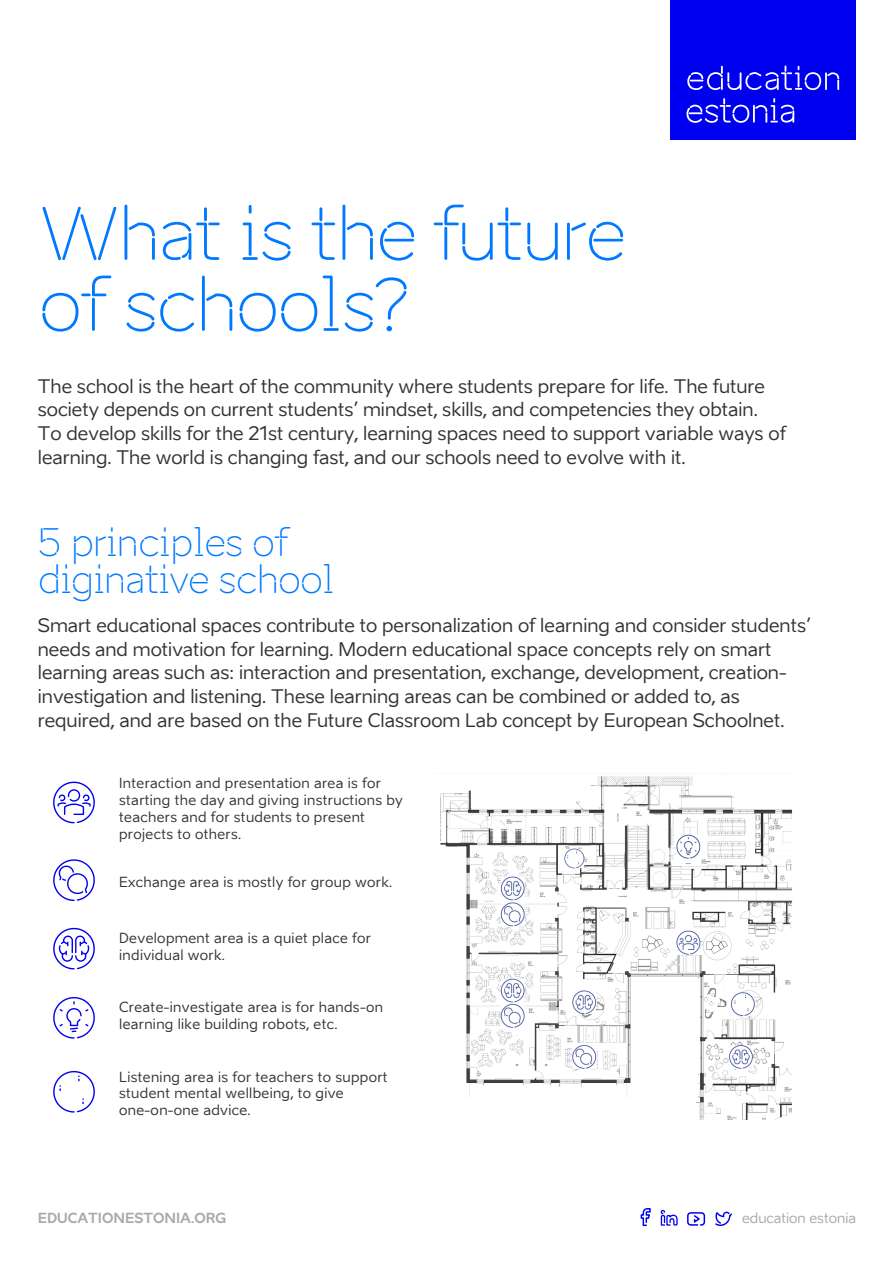
<style>
.page{position:relative;width:894px;height:1264px;background:#fff}
.page>*{position:absolute;margin:0;border:0;box-sizing:border-box;transform-origin:0 0}
.t1{font:71.7px "Aino Headline";letter-spacing:-.045em;color:#0078ff}
.t2{font:37.65px/37.2px "Aino Headline";letter-spacing:-.04em;color:#0078ff}
.t3{font:18.6px/23.7px "Aino";color:#323334}
.t4{font:13.8px/17px "Aino";letter-spacing:.025em;color:#323334}
.t5{font:700 13.8px "Aino";color:#a7a9ab}
.t6{font:13.8px "Aino";color:#a7a9ab}
</style>
<div class="page">
<div style="left:670px;top:0;width:185px;height:140px;background:#0000f0"></div>
<svg style="left:686px;top:98px;width:108px;height:25px"></svg>
<svg style="left:687px;top:66px;width:152px;height:24px"></svg>
<svg style="left:715px;top:1211px;width:16px;height:15px"></svg>
<svg style="left:687px;top:1212px;width:18px;height:14px"></svg>
<svg style="left:660px;top:1209px;width:17px;height:16px"></svg>
<svg style="left:640px;top:1208px;width:10px;height:17px"></svg>
<img style="left:440px;top:776px;width:352px;height:344px">
<svg style="left:53px;top:927px;width:42px;height:42px"></svg>
<svg style="left:53px;top:1071px;width:42px;height:41px"></svg>
<svg style="left:53px;top:997px;width:42px;height:41px"></svg>
<svg style="left:53px;top:859px;width:42px;height:42px"></svg>
<svg style="left:53px;top:781px;width:42px;height:42px"></svg>
<p class="t1" style="left:38px;top:192px;width:589px">What is the future</p>
<p class="t1" style="left:38px;top:263px;width:374px">of schools?</p>
<p class="t3" style="left:38px;top:376px;width:728px">The school is the heart of the community where students prepare for life. The future society depends on current students’ mindset, skills, and competencies they obtain.</p>
<p class="t3" style="left:38px;top:423px;width:749px">To develop skills for the 21st century, learning spaces need to support variable ways of learning. The world is changing fast, and our schools need to evolve with it.</p>
<p class="t2" style="left:38px;top:524px;width:299px">5 principles of diginative school</p>
<p class="t3" style="left:38px;top:615px;width:774px">Smart educational spaces contribute to personalization of learning and consider students’ needs and motivation for learning. Modern educational space concepts rely on smart learning areas such as: interaction and presentation, exchange, development, creation&shy;investigation and listening. These learning areas can be combined or added to, as required, and are based on the Future Classroom Lab concept by European Schoolnet.</p>
<p class="t4" style="left:119px;top:775px;width:285px">Interaction and presentation area is for starting the day and giving instructions by teachers and for students to present projects to others.</p>
<p class="t4" style="left:119px;top:874px;width:274px">Exchange area is mostly for group work.</p>
<p class="t4" style="left:119px;top:931px;width:253px">Development area is a quiet place for individual work.</p>
<p class="t4" style="left:119px;top:1000px;width:265px">Create-investigate area is for hands-on learning like building robots, etc.</p>
<p class="t4" style="left:119px;top:1069px;width:270px">Listening area is for teachers to support student mental wellbeing, to give</p>
<p class="t4" style="left:119px;top:1103px;width:133px">one-on-one advice.</p>
<p class="t5" style="left:38px;top:1212px;width:190px">EDUCATIONESTONIA.ORG</p>
<p class="t6" style="left:741px;top:1212px;width:115px">education estonia</p>
</div>
